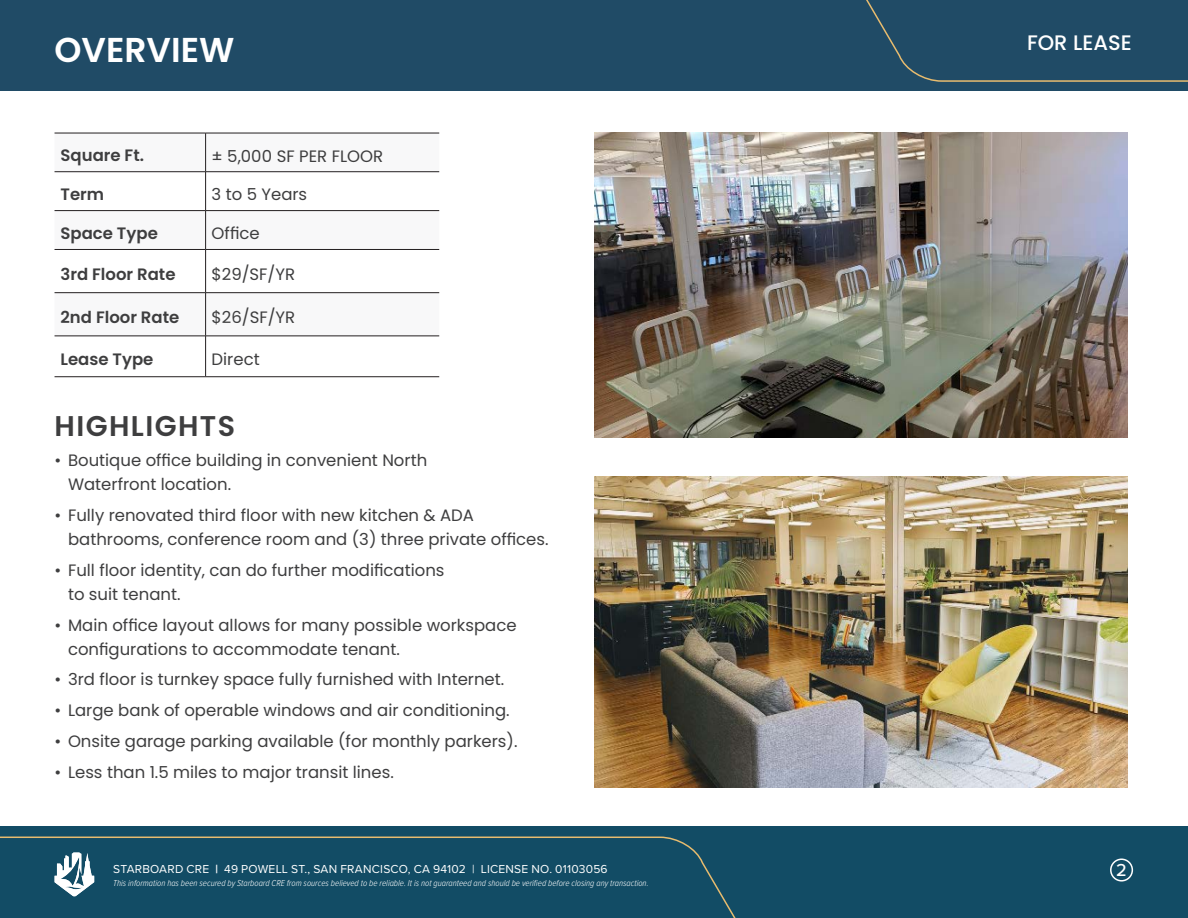
<style>
.page{position:relative;width:1188px;height:918px;background:#fff}
.page>*{position:absolute;margin:0;border:0;box-sizing:border-box;transform-origin:0 0}
.Emphasis{font:600 34.5px "Poppins";color:#fff}
.t1{font:600 28.5px "Poppins";letter-spacing:.05em;color:#3e3e3f}
.t2{font:500 21px "Poppins";color:#fff}
.t3{font:500 18px "Proxima Nova";color:#fff}
.t4{font:16.5px/24px "Poppins";color:#3e3e3f}
.t5{font:600 16.5px "Poppins";color:#3e3e3f}
.t6{font:12px "Proxima Nova";letter-spacing:.02em;color:#fff}
.t7{font:italic 300 9px "Proxima Nova Cond";color:#fff}
.s1{font-weight:700}
</style>
<div class="page">
<div style="left:0;top:0;width:1188px;height:91px;background:#204b66"></div>
<svg style="left:866px;top:0;width:322px;height:82px"></svg>
<div style="left:0;top:826px;width:1188px;height:92px;background:#124c65"></div>
<div style="left:1110px;top:859px;width:23px;height:23px;border:2px solid #fff;border-radius:50%"></div>
<svg style="left:0;top:836px;width:736px;height:82px"></svg>
<svg style="left:55px;top:853px;width:39px;height:44px"></svg>
<svg style="left:55px;top:134px;width:384px;height:202px"></svg>
<hr style="left:55px;top:133px;width:151px;height:1px;background:#231f20">
<hr style="left:206px;top:133px;width:233px;height:1px;background:#231f20">
<hr style="left:205px;top:133px;width:1px;height:39px;background:#231f20">
<hr style="left:55px;top:171px;width:151px;height:1px;background:#231f20">
<hr style="left:206px;top:171px;width:233px;height:1px;background:#231f20">
<hr style="left:205px;top:172px;width:1px;height:38px;background:#231f20">
<hr style="left:55px;top:210px;width:151px;height:1px;background:#231f20">
<hr style="left:206px;top:210px;width:233px;height:1px;background:#231f20">
<hr style="left:205px;top:211px;width:1px;height:38px;background:#231f20">
<hr style="left:55px;top:249px;width:151px;height:1px;background:#231f20">
<hr style="left:206px;top:249px;width:233px;height:1px;background:#231f20">
<hr style="left:205px;top:250px;width:1px;height:42px;background:#231f20">
<hr style="left:55px;top:292px;width:151px;height:1px;background:#231f20">
<hr style="left:206px;top:292px;width:233px;height:1px;background:#231f20">
<hr style="left:205px;top:293px;width:1px;height:43px;background:#231f20">
<hr style="left:55px;top:336px;width:151px;height:1px;background:#231f20">
<hr style="left:206px;top:336px;width:233px;height:1px;background:#231f20">
<hr style="left:205px;top:336px;width:1px;height:41px;background:#231f20">
<hr style="left:55px;top:376px;width:151px;height:1px;background:#231f20">
<hr style="left:206px;top:376px;width:233px;height:1px;background:#231f20">
<img style="left:594px;top:133px;width:534px;height:305px">
<img style="left:594px;top:477px;width:534px;height:310px">
<p class="Emphasis" style="left:55px;top:30px;width:181px">OVERVIEW</p>
<p class="t5" style="left:61px;top:146px;width:85px">Square Ft.</p>
<p class="t4" style="left:212px;top:144px;width:173px">± 5,000 SF PER FLOOR</p>
<p class="t5" style="left:61px;top:184px;width:45px">Term</p>
<p class="t4" style="left:212px;top:182px;width:97px">3 to 5 Years</p>
<p class="t5" style="left:61px;top:223px;width:99px">Space Type</p>
<p class="t4" style="left:212px;top:221px;width:50px">Office</p>
<p class="t5" style="left:61px;top:264px;width:116px">3rd Floor Rate</p>
<p class="t4" style="left:212px;top:262px;width:85px">$29/SF/YR</p>
<p class="t5" style="left:61px;top:308px;width:120px">2nd Floor Rate</p>
<p class="t4" style="left:212px;top:305px;width:85px">$26/SF/YR</p>
<p class="t5" style="left:61px;top:350px;width:94px">Lease Type</p>
<p class="t4" style="left:212px;top:347px;width:50px">Direct</p>
<p class="t1" style="left:55px;top:409px;width:182px">HIGHLIGHTS</p>
<p class="t4" style="left:68px;top:449px;width:361px;text-indent:-14px">• Boutique office building in convenient North<br>Waterfront location.</p>
<p class="t4" style="left:68px;top:504px;width:482px;text-indent:-14px">• Fully renovated third floor with new kitchen &amp; ADA bathrooms, conference room and (3) three private offices.</p>
<p class="t4" style="left:68px;top:558px;width:378px;text-indent:-14px">• Full floor identity, can do further modifications to suit tenant.</p>
<p class="t4" style="left:68px;top:613px;width:450px;text-indent:-14px">• Main office layout allows for many possible workspace configurations to accommodate tenant.</p>
<p class="t4" style="left:55px;top:668px;width:451px">• 3rd floor is turnkey space fully furnished with Internet.</p>
<p class="t4" style="left:55px;top:699px;width:457px">• Large bank of operable windows and air conditioning.</p>
<p class="t4" style="left:55px;top:729px;width:464px">• Onsite garage parking available (for monthly parkers).</p>
<p class="t4" style="left:55px;top:760px;width:341px">• Less than 1.5 miles to major transit lines.</p>
<p class="t2" style="left:1027px;top:30px;width:106px">FOR LEASE</p>
<p class="t6" style="left:113px;top:861px;width:496px">STARBOARD CRE <span class="s1">|</span> 49 POWELL ST., SAN FRANCISCO, CA 94102 | LICENSE NO. 01103056</p>
<p class="t3" style="left:1116px;top:856px;width:12px">2</p>
<p class="t7" style="left:113px;top:877px;width:537px">This information has been secured by Starboard CRE from sources believed to be reliable. It is not guaranteed and should be verified before closing any transaction.</p>
</div>
